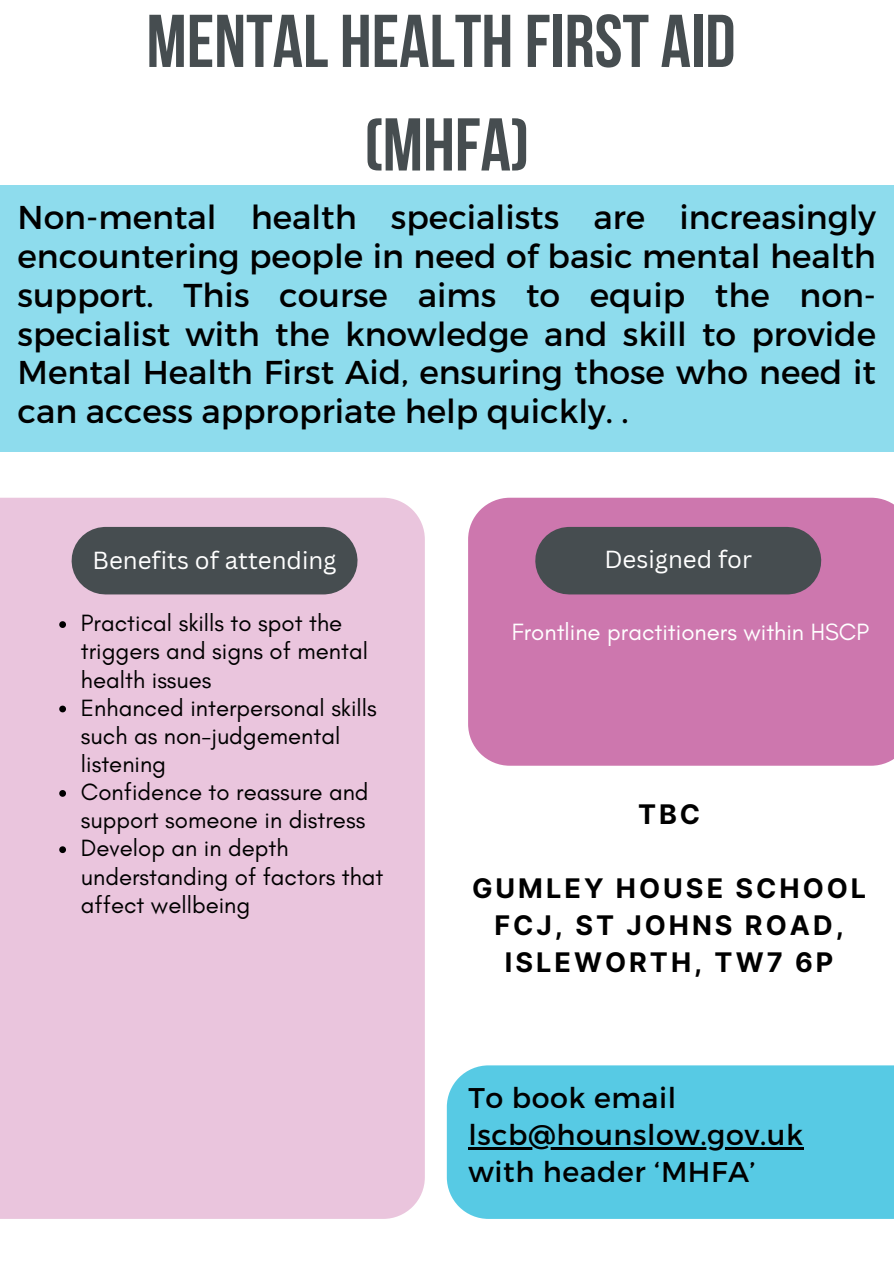
<style>
.page{position:relative;width:894px;height:1264px;background:#fff}
.page>*{position:absolute;margin:0;border:0;box-sizing:border-box;transform-origin:0 0}
.t1{font:700 74.55px/103.5px "Bebas Neue";color:#464d50;text-align:center}
.t2{font:33px/38.8px "Montserrat";color:#000;text-align:justify}
.t3{font:28.5px/37.2px "Montserrat";letter-spacing:.02em;color:#000}
.t4{font:700 27px/37.2px "Inter";letter-spacing:.11em;color:#000;text-align:center}
.t5{font:24px/28.2px "Glacial Indifference";color:#000}
.t6{font:24px "Glacial Indifference";color:#fff}
.t7{font:24px "Canva Sans";color:#fff}
</style>
<div class="page">
<div style="left:0;top:185px;width:893px;height:267px;background:#8edced"></div>
<div style="left:0;top:497px;width:425px;height:721px;background:#eac5dd"></div>
<div style="left:105px;top:527px;width:219px;height:67px;background:#464d50"></div>
<div style="left:468px;top:497px;width:425px;height:268px;background:#cd77ae"></div>
<div style="left:446px;top:1065px;width:447px;height:153px;background:#57cae4"></div>
<svg style="left:59px;top:621px;width:7px;height:7px"></svg>
<svg style="left:59px;top:705px;width:7px;height:7px"></svg>
<svg style="left:59px;top:790px;width:7px;height:6px"></svg>
<svg style="left:59px;top:846px;width:7px;height:7px"></svg>
<hr style="left:468px;top:1147px;width:335px;height:2px;background:#000">
<div style="left:569px;top:527px;width:218px;height:67px;background:#464d50"></div>
<h1 class="t1" style="left:146px;top:-3px;width:590px">MENTAL HEALTH FIRST AID (MHFA)</h1>
<p class="t2" style="left:18px;top:196px;width:859px">Non-mental health specialists are increasingly encountering people in need of basic mental health support. This course aims to equip the non&shy;specialist with the knowledge and skill to provide Mental Health First Aid, ensuring those who need it can access appropriate help quickly. .</p>
<p class="t7" style="left:92px;top:543px;width:245px">Benefits of attending</p>
<p class="t5" style="left:81px;top:609px;width:304px">Practical skills to spot the triggers and signs of mental health issues<br>Enhanced interpersonal skills such as non-judgemental listening<br>Confidence to reassure and support someone in distress<br>Develop an in depth understanding of factors that affect wellbeing</p>
<p class="t7" style="left:604px;top:542px;width:149px">Designed for</p>
<p class="t6" style="left:511px;top:616px;width:358px">Frontline practitioners within HSCP</p>
<p class="t4" style="left:638px;top:795px;width:64px">TBC</p>
<p class="t4" style="left:472px;top:869px;width:395px">GUMLEY HOUSE SCHOOL<br>FCJ, ST JOHNS ROAD,<br>ISLEWORTH, TW7 6P</p>
<p class="t3" style="left:468px;top:1077px;width:336px">To book email lscb@hounslow.gov.uk with header ‘MHFA’</p>
</div>
